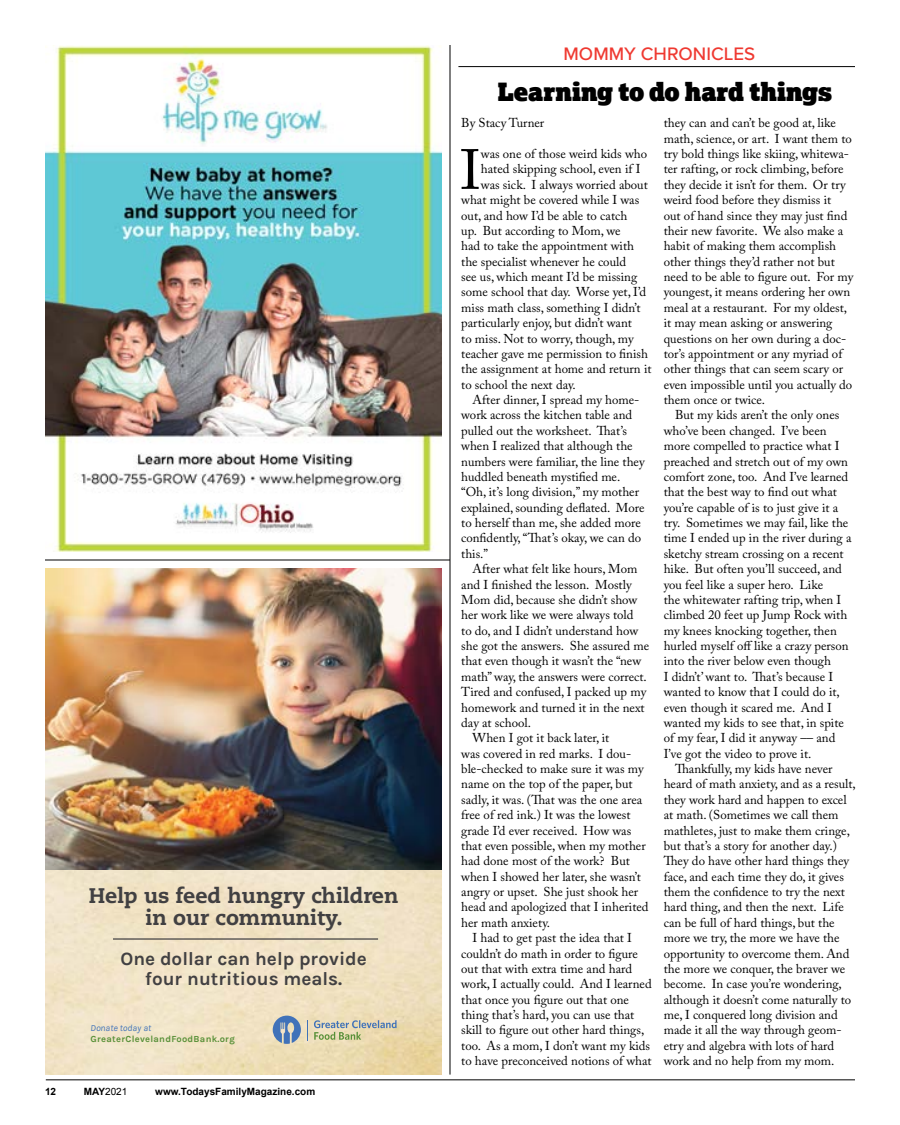
<style>
.page{position:relative;width:900px;height:1125px;background:#fff}
.page>*{position:absolute;margin:0;border:0;box-sizing:border-box;transform-origin:0 0}
.t1{font:56px "Adobe Caslon Pro";color:#000}
.t2{font:25px "Lexia Advertising";color:#000}
.t3{font:800 21.12px/22.4px "Caecilia LT Std";color:#414042;text-align:center}
.t4{font:700 18.88px/19.9px "Karla";color:#414042;text-align:center}
.t5{font:500 18.75px "Proxima Nova";color:#ef3931}
.t6{font:12.75px/15.4px "Adobe Caslon Pro";color:#000}
.t7{font:700 10px "Arial";color:#000}
.t8{font:10px "Arial";color:#000}
.t9{font:700 9.25px "Karla";letter-spacing:.03em;color:#589038}
.t10{font:italic 9.25px "Karla";color:#4072b9}
.s1{font-weight:700}
</style>
<div class="page">
<hr style="left:46px;top:1080px;width:809px;height:1px;background:#000">
<img style="left:45px;top:45px;width:397px;height:506px">
<hr style="left:45px;top:560px;width:405px;height:1px;background:#000">
<hr style="left:450px;top:45px;width:1px;height:1030px;background:#000">
<img style="left:46px;top:870px;width:396px;height:205px">
<svg style="left:314px;top:1020px;width:83px;height:20px;background:#c6c6aa"></svg>
<svg style="left:273px;top:1016px;width:28px;height:28px"></svg>
<svg style="left:307px;top:1020px;width:1px;height:20px"></svg>
<hr style="left:113px;top:938px;width:265px;height:2px;background:#414042">
<img style="left:46px;top:568px;width:396px;height:302px">
<hr style="left:458px;top:66px;width:397px;height:1px;background:#000">
<h3 class="t3" style="left:89px;top:884px;width:311px">Help us feed hungry children in our community.</h3>
<h3 class="t4" style="left:121px;top:949px;width:248px">One dollar can help provide four nutritious meals.</h3>
<p class="t10" style="left:90px;top:1023px;width:62px">Donate today at</p>
<p class="t9" style="left:90px;top:1033px;width:146px">GreaterClevelandFoodBank.org</p>
<p class="t7" style="left:45px;top:1085px;width:13px">12</p>
<p class="t8" style="left:84px;top:1085px;width:45px"><span class="s1">MAY</span>2021</p>
<p class="t7" style="left:155px;top:1085px;width:162px">www.TodaysFamilyMagazine.com</p>
<h3 class="t5" style="left:564px;top:40px;width:193px">MOMMY CHRONICLES</h3>
<h2 class="t2" style="left:498px;top:75px;width:336px">Learning to do hard things</h2>
<p class="t6" style="left:461px;top:115px;width:85px">By Stacy Turner</p>
<h1 class="t1" style="left:460px;top:137px;width:22px">I</h1>
<p class="t6" style="left:481px;top:146px;width:168px">was one of those weird kids who</p>
<p class="t6" style="left:481px;top:161px;width:161px">hated skipping school, even if I</p>
<p class="t6" style="left:481px;top:177px;width:168px">was sick. I always worried about</p>
<p class="t6" style="left:461px;top:192px;width:180px">what might be covered while I was</p>
<p class="t6" style="left:461px;top:207px;width:168px">out, and how I’d be able to catch</p>
<p class="t6" style="left:461px;top:223px;width:161px">up. But according to Mom, we</p>
<p class="t6" style="left:461px;top:238px;width:174px">had to take the appointment with</p>
<p class="t6" style="left:461px;top:254px;width:166px">the specialist whenever he could</p>
<p class="t6" style="left:461px;top:269px;width:177px">see us, which meant I’d be missing</p>
<p class="t6" style="left:461px;top:284px;width:186px">some school that day. Worse yet, I’d</p>
<p class="t6" style="left:461px;top:300px;width:181px">miss math class, something I didn’t</p>
<p class="t6" style="left:461px;top:315px;width:172px">particularly enjoy, but didn’t want</p>
<p class="t6" style="left:461px;top:330px;width:174px">to miss. Not to worry, though, my</p>
<p class="t6" style="left:461px;top:346px;width:188px">teacher gave me permission to finish</p>
<p class="t6" style="left:461px;top:361px;width:192px">the assignment at home and return it</p>
<p class="t6" style="left:461px;top:377px;width:116px">to school the next day.</p>
<p class="t6" style="left:473px;top:392px;width:168px">After dinner, I spread my home-</p>
<p class="t6" style="left:461px;top:407px;width:172px">work across the kitchen table and</p>
<p class="t6" style="left:461px;top:423px;width:167px">pulled out the worksheet. That’s</p>
<p class="t6" style="left:461px;top:438px;width:173px">when I realized that although the</p>
<p class="t6" style="left:461px;top:453px;width:185px">numbers were familiar, the line they</p>
<p class="t6" style="left:461px;top:469px;width:161px">huddled beneath mystified me.</p>
<p class="t6" style="left:461px;top:484px;width:179px">“Oh, it’s long division,” my mother</p>
<p class="t6" style="left:461px;top:500px;width:185px">explained, sounding deflated. More</p>
<p class="t6" style="left:461px;top:515px;width:181px">to herself than me, she added more</p>
<p class="t6" style="left:461px;top:530px;width:181px">confidently, “That’s okay, we can do</p>
<p class="t6" style="left:461px;top:546px;width:28px">this.”</p>
<p class="t6" style="left:473px;top:561px;width:166px">After what felt like hours, Mom</p>
<p class="t6" style="left:461px;top:576px;width:172px">and I finished the lesson. Mostly</p>
<p class="t6" style="left:461px;top:592px;width:178px">Mom did, because she didn’t show</p>
<p class="t6" style="left:461px;top:607px;width:174px">her work like we were always told</p>
<p class="t6" style="left:461px;top:623px;width:178px">to do, and I didn’t understand how</p>
<p class="t6" style="left:461px;top:638px;width:189px">she got the answers. She assured me</p>
<p class="t6" style="left:461px;top:653px;width:182px">that even though it wasn’t the “new</p>
<p class="t6" style="left:461px;top:669px;width:187px">math” way, the answers were correct.</p>
<p class="t6" style="left:461px;top:684px;width:187px">Tired and confused, I packed up my</p>
<p class="t6" style="left:461px;top:699px;width:185px">homework and turned it in the next</p>
<p class="t6" style="left:461px;top:715px;width:71px">day at school.</p>
<p class="t6" style="left:473px;top:730px;width:138px">When I got it back later, it</p>
<p class="t6" style="left:461px;top:746px;width:172px">was covered in red marks. I dou-</p>
<p class="t6" style="left:461px;top:761px;width:184px">ble-checked to make sure it was my</p>
<p class="t6" style="left:461px;top:776px;width:173px">name on the top of the paper, but</p>
<p class="t6" style="left:461px;top:792px;width:183px">sadly, it was. (That was the one area</p>
<p class="t6" style="left:461px;top:807px;width:171px">free of red ink.) It was the lowest</p>
<p class="t6" style="left:461px;top:822px;width:172px">grade I’d ever received. How was</p>
<p class="t6" style="left:461px;top:838px;width:186px">that even possible, when my mother</p>
<p class="t6" style="left:461px;top:853px;width:170px">had done most of the work? But</p>
<p class="t6" style="left:461px;top:869px;width:181px">when I showed her later, she wasn’t</p>
<p class="t6" style="left:461px;top:884px;width:179px">angry or upset. She just shook her</p>
<p class="t6" style="left:461px;top:899px;width:189px">head and apologized that I inherited</p>
<p class="t6" style="left:461px;top:915px;width:90px">her math anxiety.</p>
<p class="t6" style="left:473px;top:930px;width:161px">I had to get past the idea that I</p>
<p class="t6" style="left:461px;top:945px;width:178px">couldn’t do math in order to figure</p>
<p class="t6" style="left:461px;top:961px;width:172px">out that with extra time and hard</p>
<p class="t6" style="left:461px;top:976px;width:192px">work, I actually could. And I learned</p>
<p class="t6" style="left:461px;top:992px;width:169px">that once you figure out that one</p>
<p class="t6" style="left:461px;top:1007px;width:175px">thing that’s hard, you can use that</p>
<p class="t6" style="left:461px;top:1022px;width:185px">skill to figure out other hard things,</p>
<p class="t6" style="left:461px;top:1038px;width:190px">too. As a mom, I don’t want my kids</p>
<p class="t6" style="left:461px;top:1053px;width:192px">to have preconceived notions of what</p>
<p class="t6" style="left:664px;top:115px;width:191px">they can and can’t be good at, like math, science, or art. I want them to try bold things like skiing, whitewa&shy;ter rafting, or rock climbing, before they decide it isn’t for them. Or try weird food before they dismiss it<br>out of hand since they may just find their new favorite. We also make a habit of making them accomplish other things they’d rather not but need to be able to figure out. For my youngest, it means ordering her own meal at a restaurant. For my oldest, it may mean asking or answering questions on her own during a doc&shy;tor’s appointment or any myriad of other things that can seem scary or even impossible until you actually do them once or twice.</p>
<p class="t6" style="left:664px;top:407px;width:189px;text-indent:11px">But my kids aren’t the only ones who’ve been changed. I’ve been more compelled to practice what I preached and stretch out of my own comfort zone, too. And I’ve learned that the best way to find out what you’re capable of is to just give it a try. Sometimes we may fail, like the time I ended up in the river during a sketchy stream crossing on a recent hike. But often you’ll succeed, and you feel like a super hero. Like<br>the whitewater rafting trip, when I climbed 20 feet up Jump Rock with my knees knocking together, then hurled myself off like a crazy person into the river below even though<br>I didn’t’ want to. That’s because I wanted to know that I could do it, even though it scared me. And I wanted my kids to see that, in spite of my fear, I did it anyway –– and I’ve got the video to prove it.</p>
<p class="t6" style="left:664px;top:761px;width:194px;text-indent:11px">Thankfully, my kids have never heard of math anxiety, and as a result, they work hard and happen to excel at math. (Sometimes we call them mathletes, just to make them cringe, but that’s a story for another day.)<br>They do have other hard things they face, and each time they do, it gives them the confidence to try the next hard thing, and then the next. Life can be full of hard things, but the more we try, the more we have the opportunity to overcome them. And the more we conquer, the braver we become. In case you’re wondering, although it doesn’t come naturally to me, I conquered long division and made it all the way through geom&shy;etry and algebra with lots of hard work and no help from my mom.</p>
</div>
